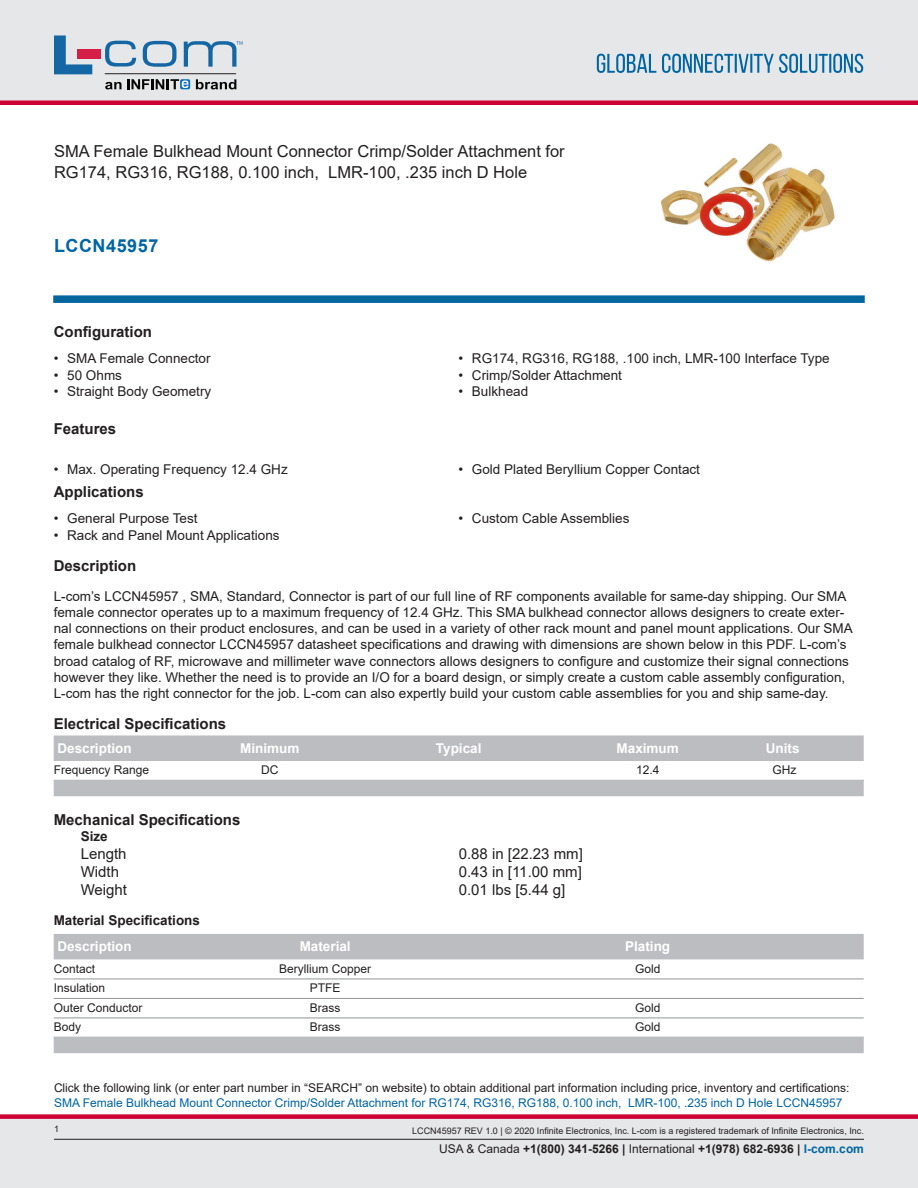
<style>
.page{position:relative;width:918px;height:1188px;background:#fff}
.page>*{position:absolute;margin:0;border:0;box-sizing:border-box;transform-origin:0 0}
.PN{font:700 18px "Arial";letter-spacing:.03em;color:#0065a4}
.Web_Description_Para{font:16.5px/21px "Arial";color:#231f20}
.Specs_Para{font:15px "Arial";color:#231f20}
.Head1{font:700 15px "Arial";color:#231f20}
.LCOM_Section_Header{font:700 15px "Arial";color:#231f20}
.MarketingDescription{font:13.5px/16.2px "Arial";color:#231f20}
.LCOM_Table_Header_Lo{font:700 13.5px "Arial";color:#fff}
.Head2{font:700 13.5px "Arial";color:#231f20}
.Head2_after_Head1{font:700 13.5px "Arial";color:#231f20}
.Description_and_PN_L{font:12px/14.4px "Arial";color:#231f20}
.LCOM_Table_Body_Low{font:12px "Arial";color:#231f20}
.t1{font:700 12px "Arial";color:#231f20}
.t2{font:9px "Arial";color:#231f20}
.s1{color:#0065a4}
.s2{font-weight:400}
</style>
<div class="page">
<div style="left:0;top:1119px;width:918px;height:69px;background:#e6e7e9"></div>
<div style="left:0;top:1114px;width:918px;height:5px;background:#c03"></div>
<div style="left:0;top:0;width:918px;height:102px;background:#e6e7e9"></div>
<div style="left:0;top:100px;width:918px;height:5px;background:#c03"></div>
<hr style="left:54px;top:1139px;width:810px;height:1px;background:#231f20">
<svg style="left:597px;top:54px;width:266px;height:19px"></svg>
<svg style="left:53px;top:295px;width:812px;height:8px;background:#0f6ea3"></svg>
<hr style="left:105px;top:73px;width:131px;height:1px;background:#211e1e">
<svg style="left:54px;top:35px;width:38px;height:39px"></svg>
<svg style="left:143px;top:41px;width:34px;height:26px"></svg>
<svg style="left:105px;top:41px;width:31px;height:26px"></svg>
<div style="left:77px;top:49px;width:23px;height:10px;background:#d41e47"></div>
<svg style="left:180px;top:79px;width:10px;height:10px"></svg>
<svg style="left:196px;top:79px;width:40px;height:10px"></svg>
<svg style="left:105px;top:79px;width:83px;height:10px"></svg>
<svg style="left:184px;top:41px;width:59px;height:26px"></svg>
<img style="left:660px;top:143px;width:175px;height:119px">
<div style="left:54px;top:735px;width:810px;height:26px;background:#bcbdc0"></div>
<div style="left:54px;top:780px;width:810px;height:16px;background:#bcbdc0"></div>
<div style="left:54px;top:934px;width:810px;height:25px;background:#bcbdc0"></div>
<hr style="left:54px;top:979px;width:810px;height:1px;background:#939598">
<hr style="left:54px;top:998px;width:810px;height:1px;background:#939598">
<hr style="left:54px;top:1018px;width:810px;height:1px;background:#939598">
<div style="left:54px;top:1037px;width:810px;height:16px;background:#bcbdc0"></div>
<h1 class="Web_Description_Para" style="left:54px;top:141px;width:512px">SMA Female Bulkhead Mount Connector Crimp/Solder Attachment for<br>RG174, RG316, RG188, 0.100 inch, LMR-100, .235 inch D Hole</h1>
<p class="PN" style="left:54px;top:233px;width:106px">LCCN45957</p>
<p class="LCOM_Section_Header" style="left:54px;top:321px;width:100px">Configuration</p>
<p class="MarketingDescription" style="left:54px;top:350px;width:158px">• SMA Female Connector</p>
<p class="MarketingDescription" style="left:54px;top:367px;width:70px">• 50 Ohms</p>
<p class="MarketingDescription" style="left:54px;top:383px;width:159px">• Straight Body Geometry</p>
<p class="MarketingDescription" style="left:458px;top:350px;width:373px">• RG174, RG316, RG188, .100 inch, LMR-100 Interface Type</p>
<p class="MarketingDescription" style="left:458px;top:367px;width:165px">• Crimp/Solder Attachment</p>
<p class="MarketingDescription" style="left:458px;top:383px;width:71px">• Bulkhead</p>
<p class="LCOM_Section_Header" style="left:54px;top:418px;width:64px">Features</p>
<p class="MarketingDescription" style="left:54px;top:462px;width:236px">• Max. Operating Frequency 12.4 GHz</p>
<p class="MarketingDescription" style="left:458px;top:462px;width:243px">• Gold Plated Beryllium Copper Contact</p>
<p class="LCOM_Section_Header" style="left:54px;top:481px;width:92px">Applications</p>
<p class="MarketingDescription" style="left:54px;top:510px;width:145px">• General Purpose Test</p>
<p class="MarketingDescription" style="left:54px;top:527px;width:227px">• Rack and Panel Mount Applications</p>
<p class="MarketingDescription" style="left:458px;top:510px;width:173px">• Custom Cable Assemblies</p>
<p class="LCOM_Section_Header" style="left:54px;top:555px;width:84px">Description</p>
<p class="MarketingDescription" style="left:54px;top:588px;width:801px">L-com’s LCCN45957 , SMA, Standard, Connector is part of our full line of RF components available for same-day shipping. Our SMA female connector operates up to a maximum frequency of 12.4 GHz. This SMA bulkhead connector allows designers to create exter&shy;nal connections on their product enclosures, and can be used in a variety of other rack mount and panel mount applications. Our SMA female bulkhead connector LCCN45957 datasheet specifications and drawing with dimensions are shown below in this PDF. L-com’s broad catalog of RF, microwave and millimeter wave connectors allows designers to configure and customize their signal connections however they like. Whether the need is to provide an I/O for a board design, or simply create a custom cable assembly configuration, L-com has the right connector for the job. L-com can also expertly build your custom cable assemblies for you and ship same-day.</p>
<p class="Head1" style="left:54px;top:714px;width:174px">Electrical Specifications</p>
<p class="LCOM_Table_Header_Lo" style="left:57px;top:738px;width:76px">Description</p>
<p class="LCOM_Table_Header_Lo" style="left:240px;top:738px;width:61px">Minimum</p>
<p class="LCOM_Table_Header_Lo" style="left:436px;top:738px;width:47px">Typical</p>
<p class="LCOM_Table_Header_Lo" style="left:617px;top:738px;width:64px">Maximum</p>
<p class="LCOM_Table_Header_Lo" style="left:766px;top:738px;width:35px">Units</p>
<p class="LCOM_Table_Body_Low" style="left:54px;top:762px;width:97px">Frequency Range</p>
<p class="LCOM_Table_Body_Low" style="left:261px;top:762px;width:19px">DC</p>
<p class="LCOM_Table_Body_Low" style="left:636px;top:762px;width:25px">12.4</p>
<p class="LCOM_Table_Body_Low" style="left:772px;top:762px;width:25px">GHz</p>
<p class="Head1" style="left:54px;top:809px;width:188px">Mechanical Specifications</p>
<p class="Head2_after_Head1" style="left:81px;top:827px;width:29px">Size</p>
<p class="Specs_Para" style="left:81px;top:843px;width:47px">Length</p>
<p class="Specs_Para" style="left:459px;top:843px;width:126px">0.88 in [22.23 mm]</p>
<p class="Specs_Para" style="left:81px;top:861px;width:40px">Width</p>
<p class="Specs_Para" style="left:459px;top:861px;width:125px">0.43 in [11.00 mm]</p>
<p class="Specs_Para" style="left:81px;top:879px;width:48px">Weight</p>
<p class="Specs_Para" style="left:459px;top:879px;width:108px">0.01 lbs [5.44 g]</p>
<p class="Head2" style="left:54px;top:910px;width:148px">Material Specifications</p>
<p class="LCOM_Table_Header_Lo" style="left:57px;top:937px;width:76px">Description</p>
<p class="LCOM_Table_Header_Lo" style="left:300px;top:937px;width:53px">Material</p>
<p class="LCOM_Table_Header_Lo" style="left:625px;top:937px;width:47px">Plating</p>
<p class="LCOM_Table_Body_Low" style="left:54px;top:960px;width:43px">Contact</p>
<p class="LCOM_Table_Body_Low" style="left:279px;top:960px;width:94px">Beryllium Copper</p>
<p class="LCOM_Table_Body_Low" style="left:635px;top:960px;width:27px">Gold</p>
<p class="LCOM_Table_Body_Low" style="left:54px;top:980px;width:53px">Insulation</p>
<p class="LCOM_Table_Body_Low" style="left:310px;top:980px;width:32px">PTFE</p>
<p class="LCOM_Table_Body_Low" style="left:54px;top:999px;width:90px">Outer Conductor</p>
<p class="LCOM_Table_Body_Low" style="left:310px;top:999px;width:32px">Brass</p>
<p class="LCOM_Table_Body_Low" style="left:635px;top:999px;width:27px">Gold</p>
<p class="LCOM_Table_Body_Low" style="left:54px;top:1019px;width:29px">Body</p>
<p class="LCOM_Table_Body_Low" style="left:310px;top:1019px;width:32px">Brass</p>
<p class="LCOM_Table_Body_Low" style="left:635px;top:1019px;width:27px">Gold</p>
<p class="Description_and_PN_L" style="left:54px;top:1081px;width:797px">Click the following link (or enter part number in “SEARCH” on website) to obtain additional part information including price, inventory and certifications:<br><span class="s1">SMA Female Bulkhead Mount Connector Crimp/Solder Attachment for RG174, RG316, RG188, 0.100 inch, LMR-100, .235 inch D Hole LCCN45957</span></p>
<p class="t2" style="left:54px;top:1123px;width:7px">1</p>
<p class="t2" style="left:412px;top:1125px;width:453px">LCCN45957 REV 1.0 | © 2020 Infinite Electronics, Inc. L-com is a registered trademark of Infinite Electronics, Inc.</p>
<p class="t1" style="left:439px;top:1140px;width:426px"><span class="s2">USA &amp; Canada</span> +1(800) 341-5266 | <span class="s2">International</span> +1(978) 682-6936 | <span class="s1">l-com.com</span></p>
</div>
